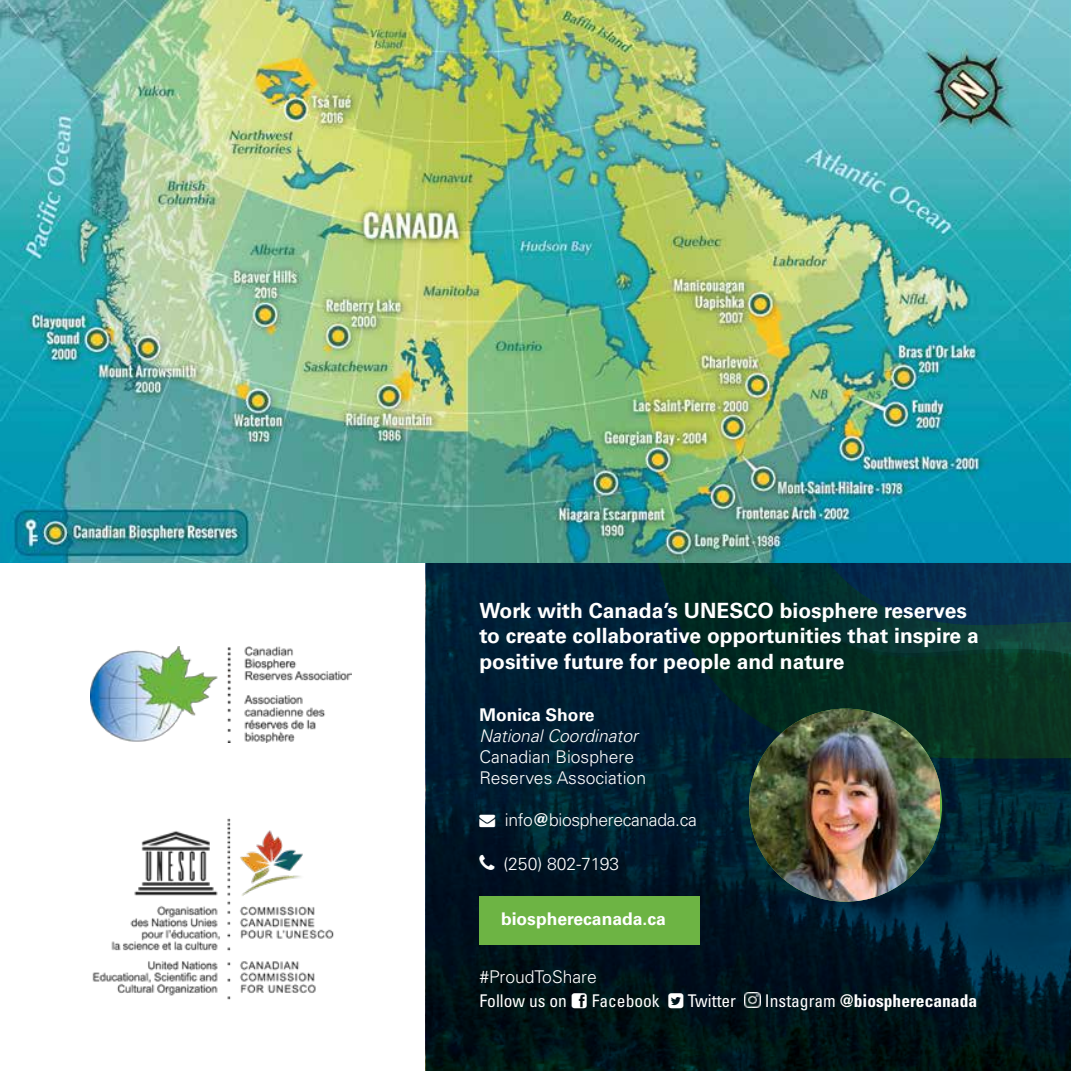
<style>
.page{position:relative;width:1071px;height:1071px;background:#fff}
.page>*{position:absolute;margin:0;border:0;box-sizing:border-box;transform-origin:0 0}
.t1{font:700 21px/25.2px "Univers LT Std";color:#fff}
.t2{font:300 17.5px/21px "Univers LT Std";color:#fff}
.t3{font:700 17.5px "Univers LT Std";color:#fff}
.t4{font:condensed 17.5px "Univers LT Std";color:#fff}
.t5{font:700 condensed 17.5px "Univers LT Std";color:#fff}
.t6{font:300 17.5px "Univers LT Std";letter-spacing:-.02em;color:#fff}
.t7{font:italic 300 17.5px "Univers LT Std";color:#fff}
.s1{font-weight:700}
.s2{font-weight:400}
</style>
<div class="page">
<img style="left:0;top:0;width:1px;height:1071px">
<svg style="left:426px;top:929px;width:645px;height:142px;background:#00151c"></svg>
<svg style="left:425px;top:563px;width:646px;height:366px;background:#022430"></svg>
<img style="left:1px;top:0;width:1070px;height:563px">
<svg style="left:1020px;top:0;width:51px;height:242px;background:#58b8c0"></svg>
<img style="left:749px;top:709px;width:191px;height:193px">
<div style="left:480px;top:896px;width:220px;height:48px;background:#6db444"></div>
<img style="left:745px;top:992px;width:15px;height:15px">
<img style="left:92px;top:818px;width:242px;height:182px">
<img style="left:90px;top:647px;width:261px;height:96px">
<svg style="left:480px;top:815px;width:15px;height:12px"></svg>
<svg style="left:572px;top:994px;width:15px;height:15px"></svg>
<svg style="left:668px;top:994px;width:15px;height:15px"></svg>
<p class="t1" style="left:480px;top:598px;width:501px">Work with Canada’s UNESCO biosphere reserves to create collaborative opportunities that inspire a positive future for people and nature</p>
<p class="t3" style="left:480px;top:705px;width:117px">Monica Shore</p>
<p class="t7" style="left:480px;top:726px;width:160px">National Coordinator</p>
<p class="t2" style="left:480px;top:747px;width:168px">Canadian Biosphere<br>Reserves Association</p>
<p class="t6" style="left:505px;top:810px;width:193px">info<span class="s1">@</span>biospherecanada.ca</p>
<p class="t2" style="left:480px;top:854px;width:141px">▪ (250) 802-7193</p>
<p class="t3" style="left:501px;top:908px;width:166px">biospherecanada.ca</p>
<p class="t2" style="left:480px;top:966px;width:119px">#ProudToShare</p>
<p class="t4" style="left:480px;top:990px;width:89px">Follow us on</p>
<p class="t4" style="left:592px;top:990px;width:70px">Facebook</p>
<p class="t4" style="left:688px;top:990px;width:50px">Twitter</p>
<p class="t5" style="left:765px;top:991px;width:214px"><span class="s2">Instagram</span> @biospherecanada</p>
</div>
